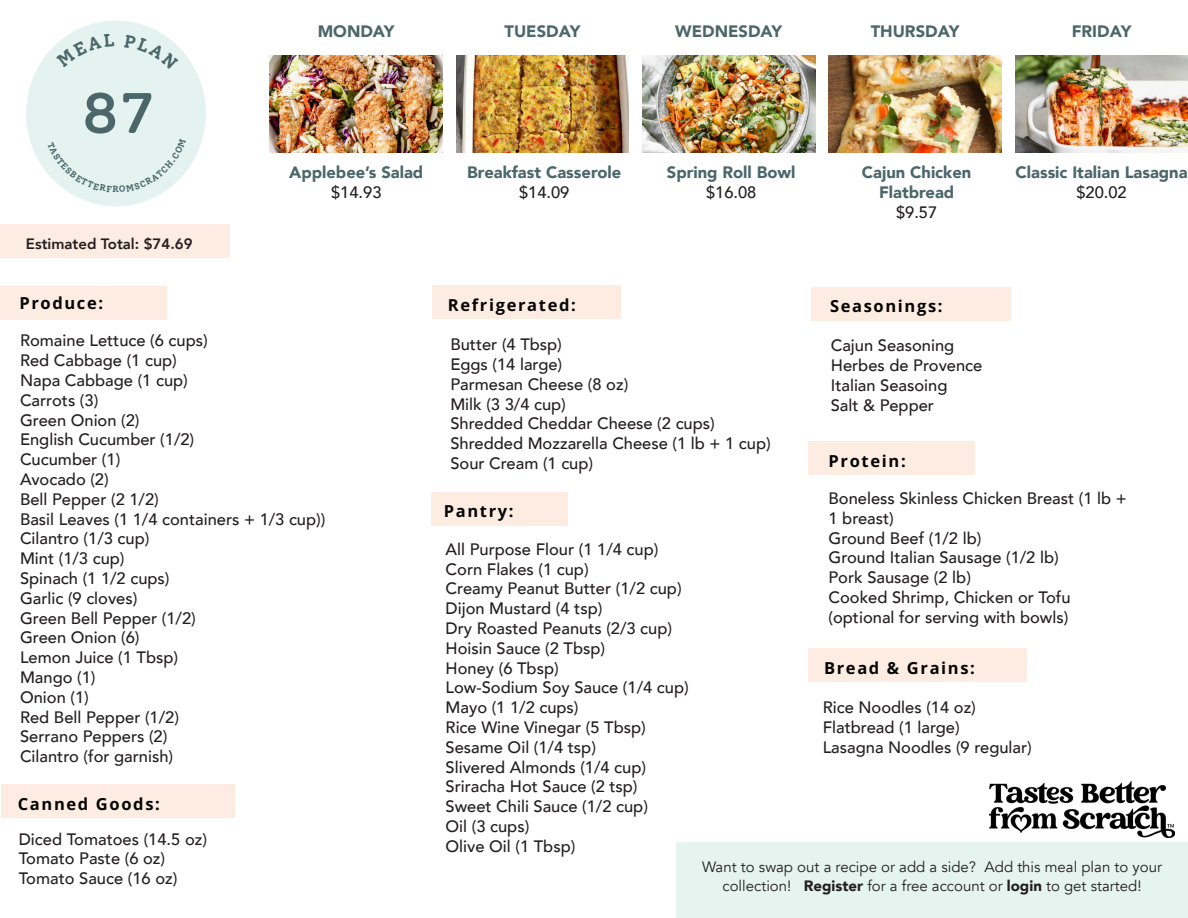
<style>
.page{position:relative;width:1188px;height:918px;background:#fff}
.page>*{position:absolute;margin:0;border:0;box-sizing:border-box;transform-origin:0 0}
.t1{font:500 57px "Solway";color:#4b676a}
.t2{font:500 16.5px/19.8px "Avenir";color:#231f20}
.t3{font:900 16.5px/19.8px "Avenir";color:#4b676a;text-align:center}
.t4{font:700 16.5px "Open Sans";letter-spacing:.1em;color:#040503}
.t5{font:15px/19.5px "Avenir";color:#231f20;text-align:center}
.t6{font:800 15px "Avenir";color:#231f20}
.t7{font:700 9px "Solway";color:#4b676a}
.s1{font-weight:900}
</style>
<div class="page">
<img style="left:990px;top:782px;width:185px;height:56px">
<div style="left:676px;top:842px;width:512px;height:76px;background:#e6f4f0"></div>
<div style="left:0;top:225px;width:230px;height:33px;background:#fdece2"></div>
<div style="left:26px;top:21px;width:180px;height:185px;background:#e4f3ef;border-radius:50%"></div>
<div style="left:1px;top:286px;width:166px;height:33px;background:#fdece2"></div>
<div style="left:808px;top:441px;width:167px;height:34px;background:#fdece2"></div>
<div style="left:432px;top:286px;width:189px;height:33px;background:#fdece2"></div>
<div style="left:808px;top:648px;width:219px;height:34px;background:#fdece2"></div>
<div style="left:811px;top:287px;width:200px;height:34px;background:#fdece2"></div>
<div style="left:431px;top:492px;width:136px;height:33px;background:#fdece2"></div>
<img style="left:270px;top:55px;width:173px;height:97px">
<img style="left:456px;top:55px;width:173px;height:97px">
<img style="left:642px;top:55px;width:173px;height:97px">
<img style="left:829px;top:55px;width:172px;height:97px">
<img style="left:1015px;top:55px;width:173px;height:97px">
<div style="left:1px;top:784px;width:234px;height:34px;background:#fdece2"></div>
<p class="t1" style="left:82px;top:78px;width:73px">87</p>
<p class="t7" style="left:112px;top:184px;width:8px">R</p>
<p class="t6" style="left:26px;top:232px;width:168px">Estimated Total: $74.69</p>
<p class="t4" style="left:19px;top:292px;width:85px">Produce:</p>
<p class="t3" style="left:318px;top:21px;width:78px">MONDAY</p>
<p class="t3" style="left:505px;top:21px;width:77px">TUESDAY</p>
<p class="t3" style="left:675px;top:21px;width:108px">WEDNESDAY</p>
<p class="t3" style="left:871px;top:21px;width:90px">THURSDAY</p>
<p class="t3" style="left:1072px;top:21px;width:61px">FRIDAY</p>
<p class="t3" style="left:289px;top:162px;width:136px">Applebee’s Salad</p>
<p class="t2" style="left:331px;top:181px;width:52px">$14.93</p>
<p class="t3" style="left:467px;top:162px;width:155px">Breakfast Casserole</p>
<p class="t2" style="left:519px;top:181px;width:52px">$14.09</p>
<p class="t4" style="left:448px;top:294px;width:129px">Refrigerated:</p>
<p class="t3" style="left:667px;top:162px;width:130px">Spring Roll Bowl</p>
<p class="t2" style="left:706px;top:181px;width:52px">$16.08</p>
<p class="t3" style="left:862px;top:162px;width:111px">Cajun Chicken<br>Flatbread</p>
<p class="t2" style="left:896px;top:201px;width:43px">$9.57</p>
<p class="t4" style="left:830px;top:294px;width:114px">Seasonings:</p>
<p class="t3" style="left:1016px;top:162px;width:174px">Classic Italian Lasagna</p>
<p class="t2" style="left:1076px;top:181px;width:52px">$20.02</p>
<p class="t2" style="left:20px;top:330px;width:189px">Romaine Lettuce (6 cups)</p>
<p class="t2" style="left:20px;top:350px;width:158px">Red Cabbage (1 cup)</p>
<p class="t2" style="left:20px;top:369px;width:169px">Napa Cabbage (1 cup)</p>
<p class="t2" style="left:20px;top:389px;width:80px">Carrots (3)</p>
<p class="t2" style="left:20px;top:409px;width:121px">Green Onion (2)</p>
<p class="t2" style="left:20px;top:429px;width:176px">English Cucumber (1/2)</p>
<p class="t2" style="left:20px;top:449px;width:102px">Cucumber (1)</p>
<p class="t2" style="left:20px;top:468px;width:90px">Avocado (2)</p>
<p class="t2" style="left:20px;top:488px;width:140px">Bell Pepper (2 1/2)</p>
<p class="t2" style="left:20px;top:508px;width:307px">Basil Leaves (1 1/4 containers + 1/3 cup))</p>
<p class="t2" style="left:20px;top:528px;width:131px">Cilantro (1/3 cup)</p>
<p class="t2" style="left:20px;top:548px;width:106px">Mint (1/3 cup)</p>
<p class="t2" style="left:20px;top:567px;width:151px">Spinach (1 1/2 cups)</p>
<p class="t2" style="left:20px;top:587px;width:119px">Garlic (9 cloves)</p>
<p class="t2" style="left:20px;top:607px;width:177px">Green Bell Pepper (1/2)</p>
<p class="t2" style="left:20px;top:627px;width:121px">Green Onion (6)</p>
<p class="t2" style="left:20px;top:647px;width:160px">Lemon Juice (1 Tbsp)</p>
<p class="t2" style="left:20px;top:666px;width:77px">Mango (1)</p>
<p class="t2" style="left:20px;top:686px;width:70px">Onion (1)</p>
<p class="t2" style="left:20px;top:706px;width:160px">Red Bell Pepper (1/2)</p>
<p class="t2" style="left:20px;top:726px;width:149px">Serrano Peppers (2)</p>
<p class="t2" style="left:20px;top:746px;width:155px">Cilantro (for garnish)</p>
<p class="t4" style="left:18px;top:793px;width:144px">Canned Goods:</p>
<p class="t2" style="left:19px;top:828px;width:190px">Diced Tomatoes (14.5 oz)</p>
<p class="t2" style="left:19px;top:848px;width:148px">Tomato Paste (6 oz)</p>
<p class="t2" style="left:19px;top:868px;width:160px">Tomato Sauce (16 oz)</p>
<p class="t2" style="left:450px;top:334px;width:113px">Butter (4 Tbsp)</p>
<p class="t2" style="left:450px;top:353px;width:113px">Eggs (14 large)</p>
<p class="t2" style="left:450px;top:373px;width:179px">Parmesan Cheese (8 oz)</p>
<p class="t2" style="left:450px;top:393px;width:117px">Milk (3 3/4 cup)</p>
<p class="t2" style="left:450px;top:413px;width:266px">Shredded Cheddar Cheese (2 cups)</p>
<p class="t2" style="left:450px;top:433px;width:322px">Shredded Mozzarella Cheese (1 lb + 1 cup)</p>
<p class="t2" style="left:450px;top:452px;width:144px">Sour Cream (1 cup)</p>
<p class="t4" style="left:444px;top:500px;width:71px">Pantry:</p>
<p class="t2" style="left:446px;top:538px;width:214px">All Purpose Flour (1 1/4 cup)</p>
<p class="t2" style="left:446px;top:558px;width:145px">Corn Flakes (1 cup)</p>
<p class="t2" style="left:446px;top:578px;width:237px">Creamy Peanut Butter (1/2 cup)</p>
<p class="t2" style="left:446px;top:598px;width:158px">Dijon Mustard (4 tsp)</p>
<p class="t2" style="left:446px;top:617px;width:228px">Dry Roasted Peanuts (2/3 cup)</p>
<p class="t2" style="left:446px;top:637px;width:161px">Hoisin Sauce (2 Tbsp)</p>
<p class="t2" style="left:446px;top:657px;width:115px">Honey (6 Tbsp)</p>
<p class="t2" style="left:446px;top:677px;width:245px">Low-Sodium Soy Sauce (1/4 cup)</p>
<p class="t2" style="left:446px;top:697px;width:134px">Mayo (1 1/2 cups)</p>
<p class="t2" style="left:446px;top:716px;width:202px">Rice Wine Vinegar (5 Tbsp)</p>
<p class="t2" style="left:446px;top:736px;width:152px">Sesame Oil (1/4 tsp)</p>
<p class="t2" style="left:446px;top:756px;width:202px">Slivered Almonds (1/4 cup)</p>
<p class="t2" style="left:446px;top:776px;width:193px">Sriracha Hot Sauce (2 tsp)</p>
<p class="t2" style="left:446px;top:796px;width:204px">Sweet Chili Sauce (1/2 cup)</p>
<p class="t2" style="left:446px;top:815px;width:85px">Oil (3 cups)</p>
<p class="t2" style="left:446px;top:835px;width:131px">Olive Oil (1 Tbsp)</p>
<p class="t2" style="left:831px;top:335px;width:125px">Cajun Seasoning</p>
<p class="t2" style="left:831px;top:355px;width:153px">Herbes de Provence</p>
<p class="t2" style="left:831px;top:374px;width:118px">Italian Seasoing</p>
<p class="t2" style="left:831px;top:394px;width:105px">Salt &amp; Pepper</p>
<p class="t4" style="left:829px;top:449px;width:79px">Protein:</p>
<p class="t2" style="left:828px;top:487px;width:300px">Boneless Skinless Chicken Breast (1 lb +<br>1 breast)</p>
<p class="t2" style="left:828px;top:527px;width:154px">Ground Beef (1/2 lb)</p>
<p class="t2" style="left:828px;top:547px;width:232px">Ground Italian Sausage (1/2 lb)</p>
<p class="t2" style="left:828px;top:567px;width:144px">Pork Sausage (2 lb)</p>
<p class="t2" style="left:828px;top:586px;width:244px">Cooked Shrimp, Chicken or Tofu (optional for serving with bowls)</p>
<p class="t4" style="left:824px;top:657px;width:152px">Bread &amp; Grains:</p>
<p class="t2" style="left:823px;top:697px;width:155px">Rice Noodles (14 oz)</p>
<p class="t2" style="left:823px;top:716px;width:138px">Flatbread (1 large)</p>
<p class="t2" style="left:823px;top:736px;width:211px">Lasagna Noodles (9 regular)</p>
<p class="t5" style="left:702px;top:857px;width:462px">Want to swap out a recipe or add a side? Add this meal plan to your collection! <span class="s1">Register</span> for a free account or <span class="s1">login</span> to get started!</p>
</div>
